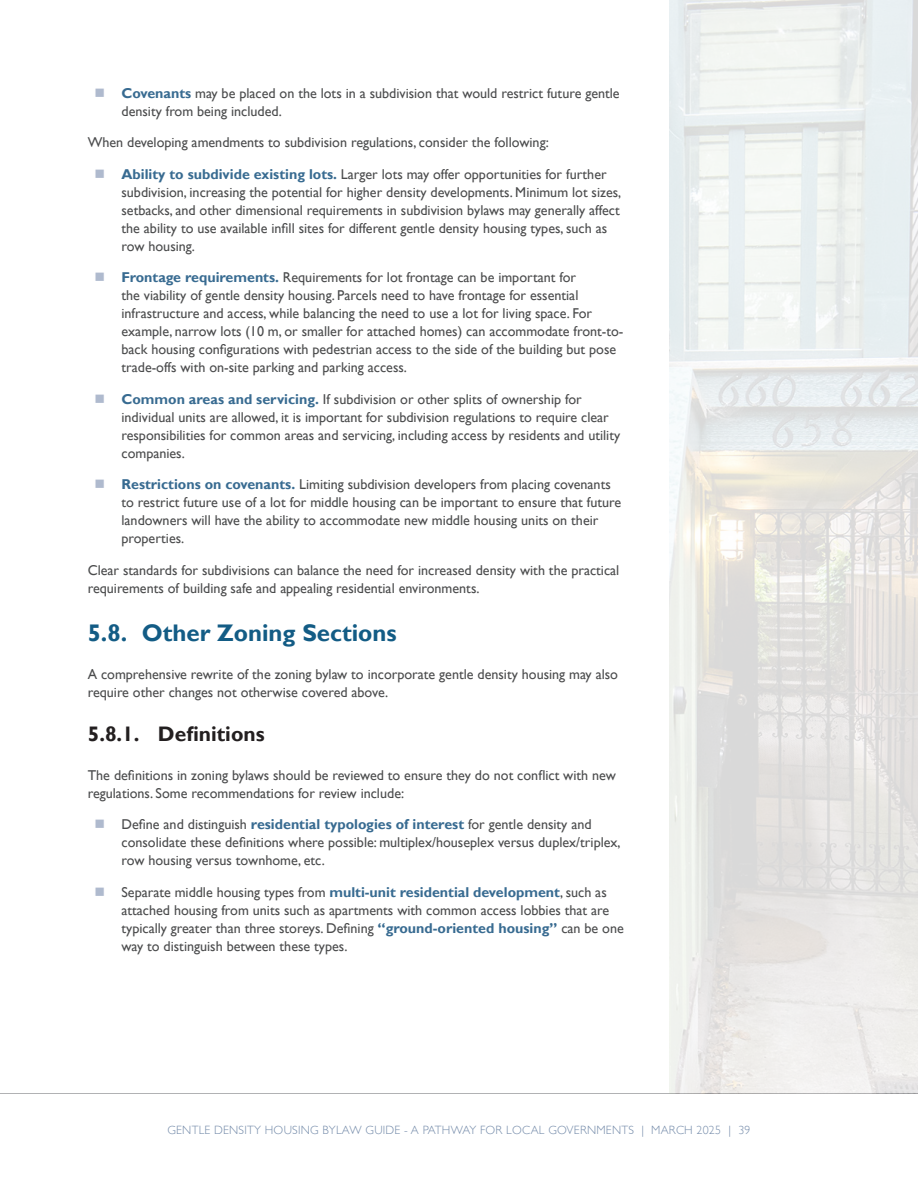
<style>
.page{position:relative;width:918px;height:1188px;background:#fff}
.page>*{position:absolute;margin:0;border:0;box-sizing:border-box;transform-origin:0 0}
.t1{font:700 24px "Gill Sans";color:#135c85}
.t2{font:700 21px "Gill Sans";color:#231f20}
.t3{font:14.25px/18px "Gill Sans";color:#4b4c4d}
.t4{font:300 12px "Gill Sans";letter-spacing:.02em;color:#738aa9}
.s1{font-weight:700;color:#386b91}
</style>
<div class="page">
<hr style="left:0;top:1093px;width:918px;height:1px;background:#63666a">
<img style="left:670px;top:0;width:248px;height:1093px">
<p class="t3" style="left:122px;top:84px;width:500px"><span class="s1">Covenants</span> may be placed on the lots in a subdivision that would restrict future gentle density from being included.</p>
<p class="t3" style="left:88px;top:133px;width:463px">When developing amendments to subdivision regulations, consider the following:</p>
<p class="t3" style="left:122px;top:165px;width:501px"><span class="s1">Ability to subdivide existing lots.</span> Larger lots may offer opportunities for further subdivision, increasing the potential for higher density developments. Minimum lot sizes, setbacks, and other dimensional requirements in subdivision bylaws may generally affect the ability to use available infill sites for different gentle density housing types, such as row housing.</p>
<p class="t3" style="left:122px;top:268px;width:504px"><span class="s1">Frontage requirements.</span> Requirements for lot frontage can be important for<br>the viability of gentle density housing. Parcels need to have frontage for essential infrastructure and access, while balancing the need to use a lot for living space. For example, narrow lots (10 m, or smaller for attached homes) can accommodate front-to&shy;back housing configurations with pedestrian access to the side of the building but pose trade-offs with on-site parking and parking access.</p>
<p class="t3" style="left:122px;top:390px;width:500px"><span class="s1">Common areas and servicing.</span> If subdivision or other splits of ownership for individual units are allowed, it is important for subdivision regulations to require clear responsibilities for common areas and servicing, including access by residents and utility companies.</p>
<p class="t3" style="left:122px;top:475px;width:501px"><span class="s1">Restrictions on covenants.</span> Limiting subdivision developers from placing covenants to restrict future use of a lot for middle housing can be important to ensure that future landowners will have the ability to accommodate new middle housing units on their properties.</p>
<p class="t3" style="left:88px;top:561px;width:533px">Clear standards for subdivisions can balance the need for increased density with the practical requirements of building safe and appealing residential environments.</p>
<p class="t1" style="left:88px;top:618px;width:311px">5.8. Other Zoning Sections</p>
<p class="t3" style="left:88px;top:665px;width:532px">A comprehensive rewrite of the zoning bylaw to incorporate gentle density housing may also require other changes not otherwise covered above.</p>
<p class="t2" style="left:88px;top:722px;width:178px">5.8.1. Definitions</p>
<p class="t3" style="left:88px;top:766px;width:530px">The definitions in zoning bylaws should be reviewed to ensure they do not conflict with new regulations. Some recommendations for review include:</p>
<p class="t3" style="left:122px;top:815px;width:501px">Define and distinguish <span class="s1">residential typologies of interest</span> for gentle density and consolidate these definitions where possible: multiplex/houseplex versus duplex/triplex, row housing versus townhome, etc.</p>
<p class="t3" style="left:122px;top:883px;width:504px">Separate middle housing types from <span class="s1">multi-unit residential development</span>, such as attached housing from units such as apartments with common access lobbies that are typically greater than three storeys. Defining <span class="s1">“ground-oriented housing”</span> can be one way to distinguish between these types.</p>
<p class="t4" style="left:167px;top:1121px;width:585px">GENTLE DENSITY HOUSING BYLAW GUIDE - A PATHWAY FOR LOCAL GOVERNMENTS | MARCH 2025 | 39</p>
</div>
